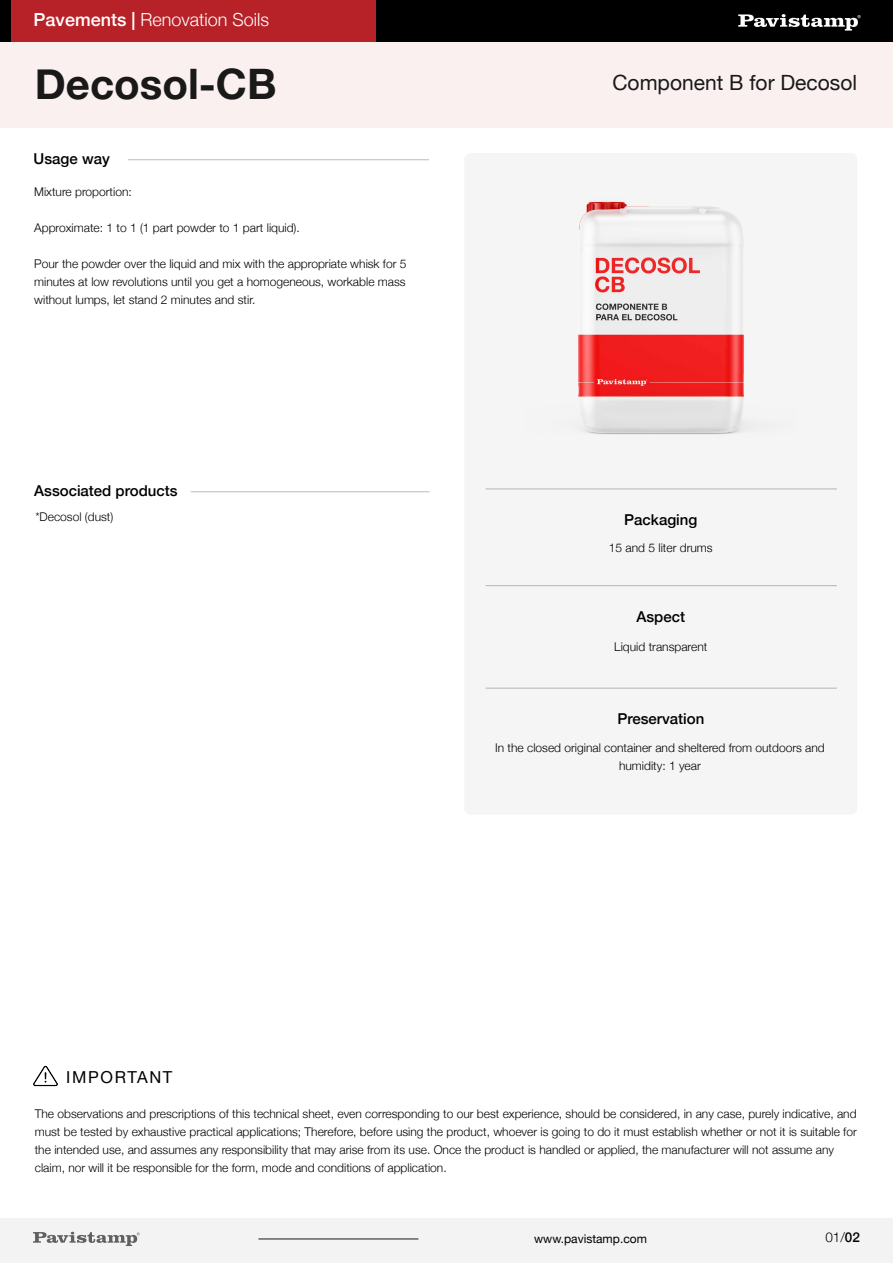
<style>
.page{position:relative;width:893px;height:1263px;background:#fff}
.page>*{position:absolute;margin:0;border:0;box-sizing:border-box;transform-origin:0 0}
.t1{font:700 42px "Helvetica Neue";color:#191919}
.t2{font:21px "Helvetica Neue";color:#191919}
.t3{font:300 18px "Helvetica Neue";color:#fff}
.t4{font:16.5px "Helvetica Neue";letter-spacing:.1em;color:#000}
.t5{font:500 15px "Helvetica Neue";color:#000}
.t6{font:300 13.5px "Helvetica Neue";color:#000}
.t7{font:300 12px/18px "Helvetica Neue";color:#000;text-align:center}
.t8{font:12px "Helvetica Neue";color:#000}
.s1{font-weight:500}
</style>
<div class="page">
<div style="left:0;top:41px;width:893px;height:86px;background:#faf0f0"></div>
<div style="left:0;top:0;width:376px;height:41px;background:#b72228"></div>
<div style="left:376px;top:0;width:517px;height:41px;background:#000"></div>
<svg style="left:738px;top:14px;width:123px;height:17px"></svg>
<div style="left:0;top:0;width:11px;height:41px;background:#000"></div>
<hr style="left:128px;top:159px;width:301px;height:1px;background:#191919">
<div style="left:464px;top:153px;width:393px;height:662px;background:#f3f3f3;border-radius:7px"></div>
<hr style="left:486px;top:585px;width:351px;height:1px;background:#191919">
<hr style="left:486px;top:489px;width:351px;height:1px;background:#191919">
<hr style="left:486px;top:688px;width:351px;height:1px;background:#191919">
<div style="left:0;top:1218px;width:893px;height:45px;background:#f3f3f3"></div>
<svg style="left:33px;top:1232px;width:107px;height:14px"></svg>
<hr style="left:258px;top:1239px;width:160px;height:1px;background:#191919">
<img style="left:34px;top:1065px;width:23px;height:22px">
<hr style="left:191px;top:491px;width:239px;height:1px;background:#191919">
<img style="left:578px;top:201px;width:167px;height:233px">
<h3 class="t3" style="left:34px;top:5px;width:237px"><span class="s1">Pavements |</span> Renovation Soils</h3>
<h1 class="t1" style="left:35px;top:51px;width:243px">Decosol-CB</h1>
<p class="t5" style="left:34px;top:147px;width:78px">Usage way</p>
<p class="t7" style="left:34px;top:182px;width:99px">Mixture proportion:</p>
<p class="t7" style="left:34px;top:218px;width:267px">Approximate: 1 to 1 (1 part powder to 1 part liquid).</p>
<p class="t7" style="left:34px;top:254px;width:374px;text-align:justify">Pour the powder over the liquid and mix with the appropriate whisk for 5 minutes at low revolutions until you get a homogeneous, workable mass without lumps, let stand 2 minutes and stir.</p>
<p class="t5" style="left:34px;top:479px;width:145px">Associated products</p>
<p class="t7" style="left:35px;top:507px;width:80px">*Decosol (dust)</p>
<h2 class="t2" style="left:612px;top:68px;width:246px">Component B for Decosol</h2>
<p class="t5" style="left:624px;top:508px;width:75px">Packaging</p>
<p class="t7" style="left:609px;top:538px;width:105px">15 and 5 liter drums</p>
<p class="t5" style="left:636px;top:604px;width:50px">Aspect</p>
<p class="t7" style="left:614px;top:637px;width:95px">Liquid transparent</p>
<p class="t5" style="left:617px;top:707px;width:89px">Preservation</p>
<p class="t7" style="left:495px;top:738px;width:331px">In the closed original container and sheltered from outdoors and humidity: 1 year</p>
<h3 class="t4" style="left:66px;top:1065px;width:108px">IMPORTANT</h3>
<p class="t7" style="left:35px;top:1104px;width:823px;text-align:left">The observations and prescriptions of this technical sheet, even corresponding to our best experience, should be considered, in any case, purely indicative, and must be tested by exhaustive practical applications; Therefore, before using the product, whoever is going to do it must establish whether or not it is suitable for the intended use, and assumes any responsibility that may arise from its use. Once the product is handled or applied, the manufacturer will not assume any claim, nor will it be responsible for the form, mode and conditions of application.</p>
<p class="t8" style="left:534px;top:1230px;width:114px">www.pavistamp.com</p>
<p class="t6" style="left:825px;top:1226px;width:36px">01/<span class="s1">02</span></p>
</div>
